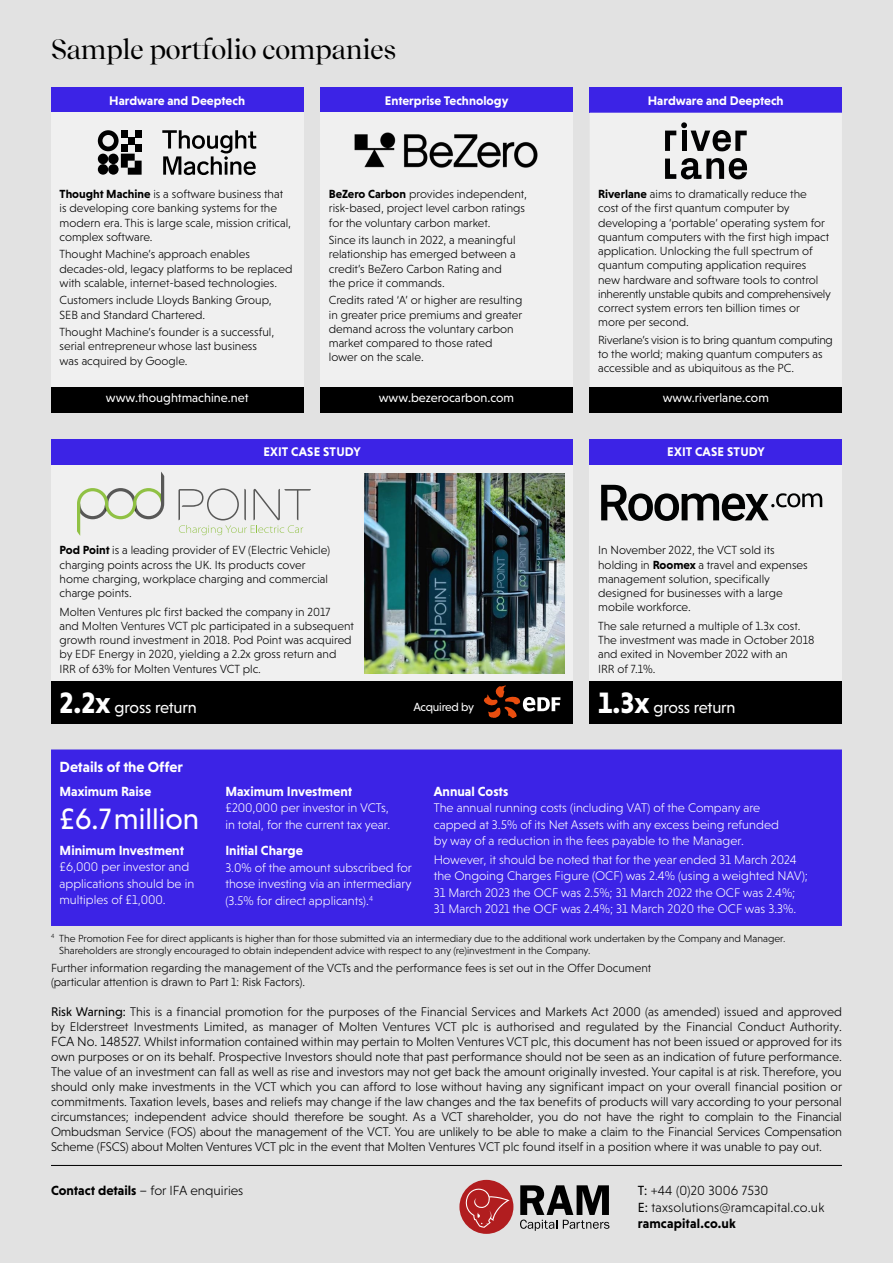
<style>
.page{position:relative;width:893px;height:1263px;background:#e2e2e2}
.page>*{position:absolute;margin:0;border:0;box-sizing:border-box;transform-origin:0 0}
.t1{font:30px "Niveau Grotesk";color:#fff}
.t2{font:27px "Recife Display";color:#000}
.t3{font:16.5px "Niveau Grotesk";letter-spacing:-.01em;color:#fff}
.t4{font:700 15px "Niveau Grotesk";color:#fff}
.t5{font:300 13.5px/16.5px "Niveau Grotesk";letter-spacing:.01em;color:#000}
.t6{font:700 13.5px "Niveau Grotesk";color:#fff}
.t7{font:300 12.75px/15px "Niveau Grotesk";color:#000;text-align:justify}
.t8{font:300 12.75px/16.5px "Niveau Grotesk";color:#fff}
.t9{font:700 12.75px "Niveau Grotesk";color:#fff}
.t10{font:12.75px "Niveau Grotesk";color:#fff}
.t11{font:300 12px/14.2px "Niveau Grotesk";color:#000}
.t12{font:12px "Niveau Grotesk";letter-spacing:-.025em;color:#fff}
.t13{font:300 10.5px/12.8px "Niveau Grotesk";color:#000}
.s1{font-weight:700}
.s2{font-weight:700;font-size:30px}
.s3{font-weight:400}
.s4{font-size:13.5px}
</style>
<div class="page">
<div style="left:51px;top:749px;width:791px;height:177px;background:#3c23e6"></div>
<div style="left:51px;top:87px;width:252px;height:26px;background:#3c23e6"></div>
<div style="left:51px;top:181px;width:252px;height:206px;background:#f0f0f0"></div>
<div style="left:51px;top:387px;width:252px;height:25px;background:#000"></div>
<div style="left:51px;top:113px;width:252px;height:68px;background:#f0f0f0"></div>
<div style="left:590px;top:87px;width:252px;height:26px;background:#3c23e6"></div>
<div style="left:590px;top:113px;width:252px;height:274px;background:#f0f0f0"></div>
<div style="left:590px;top:387px;width:252px;height:25px;background:#000"></div>
<div style="left:320px;top:87px;width:253px;height:26px;background:#3c23e6"></div>
<div style="left:320px;top:181px;width:253px;height:206px;background:#f0f0f0"></div>
<div style="left:320px;top:387px;width:253px;height:25px;background:#000"></div>
<div style="left:320px;top:113px;width:253px;height:68px;background:#f0f0f0"></div>
<img style="left:354px;top:133px;width:184px;height:34px">
<svg style="left:162px;top:130px;width:94px;height:45px"></svg>
<svg style="left:98px;top:130px;width:44px;height:45px"></svg>
<svg style="left:520px;top:1185px;width:89px;height:46px"></svg>
<div style="left:459px;top:1180px;width:54px;height:54px;background:#b11d1f;border-radius:50%"></div>
<svg style="left:465px;top:1187px;width:45px;height:41px"></svg>
<hr style="left:51px;top:1165px;width:791px;height:1px;background:#000">
<svg style="left:665px;top:122px;width:82px;height:29px"></svg>
<svg style="left:665px;top:158px;width:82px;height:22px"></svg>
<div style="left:51px;top:457px;width:522px;height:264px;background:#f0f0f0"></div>
<div style="left:51px;top:439px;width:522px;height:26px;background:#3c23e6"></div>
<svg style="left:77px;top:471px;width:87px;height:65px"></svg>
<svg style="left:178px;top:488px;width:133px;height:47px"></svg>
<div style="left:51px;top:681px;width:522px;height:43px;background:#000"></div>
<svg style="left:484px;top:685px;width:76px;height:33px"></svg>
<div style="left:590px;top:457px;width:252px;height:264px;background:#f0f0f0"></div>
<div style="left:590px;top:439px;width:252px;height:26px;background:#3c23e6"></div>
<div style="left:590px;top:681px;width:252px;height:43px;background:#000"></div>
<svg style="left:601px;top:485px;width:221px;height:36px"></svg>
<img style="left:364px;top:473px;width:200px;height:200px">
<h2 class="t2" style="left:51px;top:30px;width:346px">Sample portfolio companies</h2>
<p class="t9" style="left:109px;top:93px;width:137px">Hardware and Deeptech</p>
<p class="t9" style="left:385px;top:93px;width:125px">Enterprise Technology</p>
<p class="t11" style="left:60px;top:187px;width:233px"><span class="s1">Thought Machine</span> is a software business that is developing core banking systems for the modern era. This is large scale, mission critical, complex software.</p>
<p class="t11" style="left:60px;top:247px;width:235px">Thought Machine’s approach enables decades-old, legacy platforms to be replaced with scalable, internet-based technologies.</p>
<p class="t11" style="left:60px;top:293px;width:214px">Customers include Lloyds Banking Group,<br>SEB and Standard Chartered.</p>
<p class="t11" style="left:60px;top:325px;width:216px">Thought Machine’s founder is a successful, serial entrepreneur whose last business was acquired by Google.</p>
<p class="t10" style="left:106px;top:391px;width:144px">www.thoughtmachine.net</p>
<p class="t11" style="left:329px;top:187px;width:200px"><span class="s1">BeZero Carbon</span> provides independent, risk-based, project level carbon ratings for the voluntary carbon market.</p>
<p class="t11" style="left:329px;top:233px;width:188px">Since its launch in 2022, a meaningful relationship has emerged between a credit’s BeZero Carbon Rating and the price it commands.</p>
<p class="t11" style="left:329px;top:293px;width:195px">Credits rated ‘A’ or higher are resulting in greater price premiums and greater demand across the voluntary carbon market compared to those rated lower on the scale.</p>
<p class="t10" style="left:379px;top:391px;width:137px">www.bezerocarbon.com</p>
<p class="t9" style="left:263px;top:444px;width:99px">EXIT CASE STUDY</p>
<p class="t11" style="left:60px;top:543px;width:272px"><span class="s1">Pod Point</span> is a leading provider of EV (Electric Vehicle) charging points across the UK. Its products cover home charging, workplace charging and commercial charge points.</p>
<p class="t11" style="left:60px;top:604px;width:296px">Molten Ventures plc first backed the company in 2017<br>and Molten Ventures VCT plc participated in a subsequent growth round investment in 2018. Pod Point was acquired by EDF Energy in 2020, yielding a 2.2x gross return and IRR of 63% for Molten Ventures VCT plc.</p>
<h3 class="t3" style="left:60px;top:698px;width:139px"><span class="s2">2.2x</span> gross return</h3>
<p class="t12" style="left:413px;top:700px;width:62px">Acquired by</p>
<p class="t9" style="left:648px;top:93px;width:137px">Hardware and Deeptech</p>
<p class="t11" style="left:598px;top:187px;width:234px"><span class="s1">Riverlane</span> aims to dramatically reduce the<br>cost of the first quantum computer by developing a ‘portable’ operating system for quantum computers with the first high impact application. Unlocking the full spectrum of quantum computing application requires new hardware and software tools to control inherently unstable qubits and comprehensively correct system errors ten billion times or<br>more per second.</p>
<p class="t11" style="left:598px;top:333px;width:236px">Riverlane’s vision is to bring quantum computing to the world; making quantum computers as accessible and as ubiquitous as the PC.</p>
<p class="t10" style="left:663px;top:391px;width:108px">www.riverlane.com</p>
<p class="t9" style="left:667px;top:444px;width:99px">EXIT CASE STUDY</p>
<p class="t11" style="left:598px;top:543px;width:211px">In November 2022, the VCT sold its holding in <span class="s1">Roomex</span> a travel and expenses management solution, specifically designed for businesses with a large mobile workforce.</p>
<p class="t11" style="left:598px;top:619px;width:218px">The sale returned a multiple of 1.3x cost.<br>The investment was made in October 2018 and exited in November 2022 with an<br>IRR of 7.1%.</p>
<h3 class="t3" style="left:598px;top:698px;width:139px"><span class="s2">1.3x</span> gross return</h3>
<p class="t4" style="left:60px;top:758px;width:125px">Details of the Offer</p>
<p class="t6" style="left:60px;top:783px;width:93px">Maximum Raise</p>
<h1 class="t1" style="left:60px;top:801px;width:141px">£6.7 million</h1>
<p class="t6" style="left:60px;top:842px;width:126px">Minimum Investment</p>
<p class="t8" style="left:60px;top:859px;width:136px">£6,000 per investor and applications should be in multiples of £1,000.</p>
<p class="t6" style="left:225px;top:783px;width:128px">Maximum Investment</p>
<p class="t8" style="left:225px;top:800px;width:166px">£200,000 per investor in VCTs, in total, for the current tax year.</p>
<p class="t6" style="left:225px;top:843px;width:79px">Initial Charge</p>
<p class="t8" style="left:225px;top:859px;width:188px;text-align:justify">3.0% of the amount subscribed for those investing via an intermediary (3.5% for direct applicants).<sup>4</sup></p>
<p class="t6" style="left:434px;top:783px;width:76px">Annual Costs</p>
<p class="t8" style="left:434px;top:800px;width:347px">The annual running costs (including VAT) of the Company are capped at 3.5% of its Net Assets with any excess being refunded by way of a reduction in the fees payable to the Manager.</p>
<p class="t8" style="left:434px;top:851px;width:376px">However, it should be noted that for the year ended 31 March 2024 the Ongoing Charges Figure (OCF) was 2.4% (using a weighted NAV); 31 March 2023 the OCF was 2.5%; 31 March 2022 the OCF was 2.4%; 31 March 2021 the OCF was 2.4%; 31 March 2020 the OCF was 3.3%.</p>
<p class="t13" style="left:59px;top:931px;width:728px;text-indent:-8px"><sup>4</sup> The Promotion Fee for direct applicants is higher than for those submitted via an intermediary due to the additional work undertaken by the Company and Manager.<br>Shareholders are strongly encouraged to obtain independent advice with respect to any (re)investment in the Company.</p>
<p class="t11" style="left:51px;top:961px;width:602px;line-height:13.5px">Further information regarding the management of the VCTs and the performance fees is set out in the Offer Document (particular attention is drawn to Part 1: Risk Factors).</p>
<p class="t7" style="left:51px;top:1004px;width:793px"><span class="s3">Risk Warning:</span> This is a financial promotion for the purposes of the Financial Services and Markets Act 2000 (as amended) issued and approved by Elderstreet Investments Limited, as manager of Molten Ventures VCT plc is authorised and regulated by the Financial Conduct Authority.<br><span class="s4">FCA No. 148527.</span> Whilst information contained within may pertain to Molten Ventures VCT plc, this document has not been issued or approved for its own purposes or on its behalf. Prospective Investors should note that past performance should not be seen as an indication of future performance.<br>The value of an investment can fall as well as rise and investors may not get back the amount originally invested. Your capital is at risk. Therefore, you should only make investments in the VCT which you can afford to lose without having any significant impact on your overall financial position or commitments. Taxation levels, bases and reliefs may change if the law changes and the tax benefits of products will vary according to your personal circumstances; independent advice should therefore be sought. As a VCT shareholder, you do not have the right to complain to the Financial Ombudsman Service (FOS) about the management of the VCT. You are unlikely to be able to make a claim to the Financial Services Compensation Scheme (FSCS) about Molten Ventures VCT plc in the event that Molten Ventures VCT plc found itself in a position where it was unable to pay out.</p>
<p class="t5" style="left:51px;top:1182px;width:194px"><span class="s1">Contact details</span> – for IFA enquiries</p>
<p class="t5" style="left:638px;top:1182px;width:188px"><span class="s3">T:</span> +44 (0)20 3006 7530<br><span class="s3">E:</span> taxsolutions@ramcapital.co.uk <span class="s1">ramcapital.co.uk</span></p>
</div>
